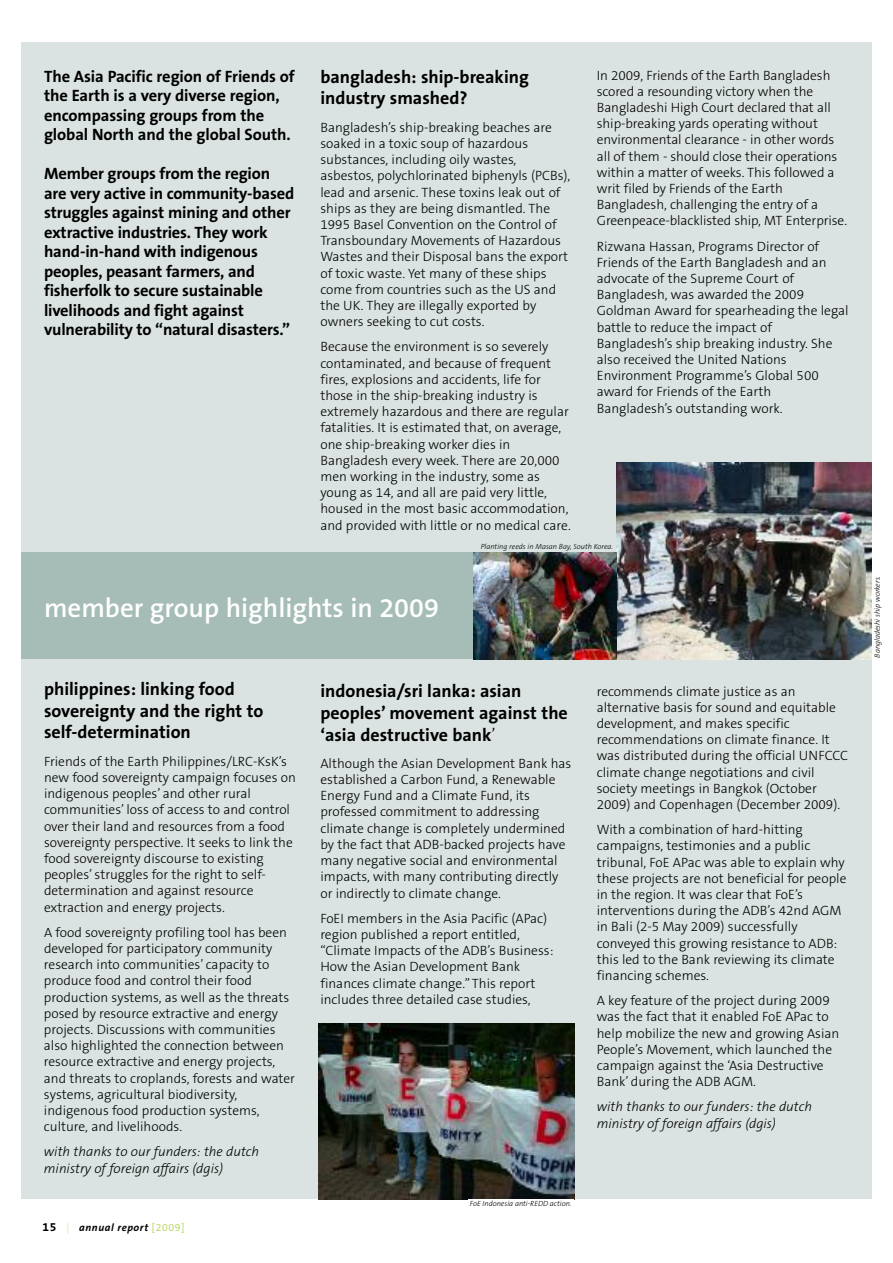
<style>
.page{position:relative;width:893px;height:1263px;background:#fff}
.page>*{position:absolute;margin:0;border:0;box-sizing:border-box;transform-origin:0 0}
.t1{font:600 27px "The Sans B6";color:#fff}
.t2{font:700 18px/21.6px "The Sans B7";color:#000}
.t3{font:700 16.5px/19.5px "The Sans B7";letter-spacing:-.01em;color:#000}
.t4{font:300 13.5px/16.2px "The Sans B3";color:#000}
.t5{font:italic 300 13.5px/16.2px "The Sans B3";color:#000}
.t6{font:italic 700 10.5px "The Sans B7";letter-spacing:.055em;color:#000}
.t7{font:italic 300 7.5px "The Sans B3";color:#000}
.s1{font-style:normal;font-size:12px}
.s2{font-family:"The Sans B3";font-weight:300;font-style:normal;color:#cae083}
.s3{font-family:"The Sans B3";font-weight:300;font-style:normal;color:#a7cb30}
.s4{font-family:"The Sans B3";font-weight:300}
</style>
<div class="page">
<div style="left:21px;top:43px;width:851px;height:1156px;background:#dae3e1"></div>
<div style="left:21px;top:553px;width:851px;height:106px;background:#a6bcb6"></div>
<img style="left:617px;top:463px;width:255px;height:196px">
<img style="left:474px;top:553px;width:143px;height:106px">
<img style="left:319px;top:1023px;width:255px;height:176px">
<p class="t3" style="left:44px;top:67px;width:252px">The Asia Pacific region of Friends of the Earth is a very diverse region, encompassing groups from the global North and the global South.</p>
<p class="t3" style="left:44px;top:164px;width:252px">Member groups from the region are very active in community-based struggles against mining and other extractive industries. They work hand-in-hand with indigenous peoples, peasant farmers, and fisherfolk to secure sustainable livelihoods and fight against vulnerability to “natural disasters.”</p>
<h2 class="t2" style="left:320px;top:66px;width:210px">bangladesh: ship-breaking industry smashed?</h2>
<p class="t4" style="left:320px;top:120px;width:251px">Bangladesh’s ship-breaking beaches are soaked in a toxic soup of hazardous substances, including oily wastes, asbestos, polychlorinated biphenyls (PCBs), lead and arsenic. These toxins leak out of ships as they are being dismantled. The 1995 Basel Convention on the Control of Transboundary Movements of Hazardous Wastes and their Disposal bans the export of toxic waste. Yet many of these ships come from countries such as the US and the UK. They are illegally exported by owners seeking to cut costs.</p>
<p class="t4" style="left:320px;top:339px;width:252px">Because the environment is so severely contaminated, and because of frequent fires, explosions and accidents, life for those in the ship-breaking industry is extremely hazardous and there are regular fatalities. It is estimated that, on average, one ship-breaking worker dies in Bangladesh every week. There are 20,000 men working in the industry, some as young as 14, and all are paid very little, housed in the most basic accommodation, and provided with little or no medical care.</p>
<p class="t4" style="left:597px;top:67px;width:252px">In 2009, Friends of the Earth Bangladesh scored a resounding victory when the Bangladeshi High Court declared that all ship-breaking yards operating without environmental clearance - in other words all of them - should close their operations within a matter of weeks. This followed a writ filed by Friends of the Earth Bangladesh, challenging the entry of a Greenpeace-blacklisted ship, MT Enterprise.</p>
<p class="t4" style="left:597px;top:238px;width:253px">Rizwana Hassan, Programs Director of Friends of the Earth Bangladesh and an advocate of the Supreme Court of Bangladesh, was awarded the 2009<br>Goldman Award for spearheading the legal battle to reduce the impact of Bangladesh’s ship breaking industry. She also received the United Nations Environment Programme’s Global 500 award for Friends of the Earth Bangladesh’s outstanding work.</p>
<p class="t7" style="left:481px;top:542px;width:134px">Planting reeds in Masan Bay, South Korea.</p>
<h1 class="t1" style="left:44px;top:594px;width:396px">member group highlights in 2009</h1>
<h2 class="t2" style="left:44px;top:679px;width:221px">philippines: linking food sovereignty and the right to self-determination</h2>
<p class="t4" style="left:44px;top:753px;width:253px">Friends of the Earth Philippines/LRC-KsK’s new food sovereignty campaign focuses on indigenous peoples’ and other rural communities’ loss of access to and control over their land and resources from a food sovereignty perspective. It seeks to link the food sovereignty discourse to existing peoples’ struggles for the right to self&shy;determination and against resource extraction and energy projects.</p>
<p class="t4" style="left:44px;top:924px;width:253px">A food sovereignty profiling tool has been developed for participatory community research into communities’ capacity to produce food and control their food production systems, as well as the threats posed by resource extractive and energy projects. Discussions with communities also highlighted the connection between resource extractive and energy projects, and threats to croplands, forests and water systems, agricultural biodiversity, indigenous food production systems, culture, and livelihoods.</p>
<p class="t5" style="left:44px;top:1144px;width:217px">with thanks to our funders: the dutch ministry of foreign affairs (dgis)</p>
<p class="t6" style="left:43px;top:1222px;width:144px"><span class="s1">15</span> <span class="s2">|</span> annual report <span class="s3">[2009]</span></p>
<h2 class="t2" style="left:320px;top:681px;width:249px">indonesia/sri lanka: asian peoples’ movement against the ‘asia destructive bank<span class="s4">’</span></h2>
<p class="t4" style="left:320px;top:756px;width:252px">Although the Asian Development Bank has established a Carbon Fund, a Renewable Energy Fund and a Climate Fund, its professed commitment to addressing climate change is completely undermined by the fact that ADB-backed projects have many negative social and environmental impacts, with many contributing directly or indirectly to climate change.</p>
<p class="t4" style="left:320px;top:910px;width:235px">FoEI members in the Asia Pacific (APac) region published a report entitled, “Climate Impacts of the ADB’s Business:<br>How the Asian Development Bank finances climate change.” This report includes three detailed case studies,</p>
<p class="t7" style="left:470px;top:1200px;width:103px">FoE Indonesia anti-REDD action.</p>
<p class="t4" style="left:597px;top:683px;width:253px">recommends climate justice as an alternative basis for sound and equitable development, and makes specific recommendations on climate finance. It was distributed during the official UNFCCC climate change negotiations and civil society meetings in Bangkok (October 2009) and Copenhagen (December 2009).</p>
<p class="t4" style="left:597px;top:822px;width:251px">With a combination of hard-hitting campaigns, testimonies and a public tribunal, FoE APac was able to explain why these projects are not beneficial for people in the region. It was clear that FoE’s interventions during the ADB’s 42nd AGM in Bali (2-5 May 2009) successfully conveyed this growing resistance to ADB: this led to the Bank reviewing its climate financing schemes.</p>
<p class="t4" style="left:597px;top:993px;width:244px">A key feature of the project during 2009 was the fact that it enabled FoE APac to help mobilize the new and growing Asian People’s Movement, which launched the campaign against the ‘Asia Destructive Bank’ during the ADB AGM.</p>
<p class="t5" style="left:597px;top:1099px;width:217px">with thanks to our funders: the dutch ministry of foreign affairs (dgis)</p>
<p class="t7" style="left:873px;top:658px;width:83px;rotate:-90deg">Bangladeshi ship workers.</p>
</div>
